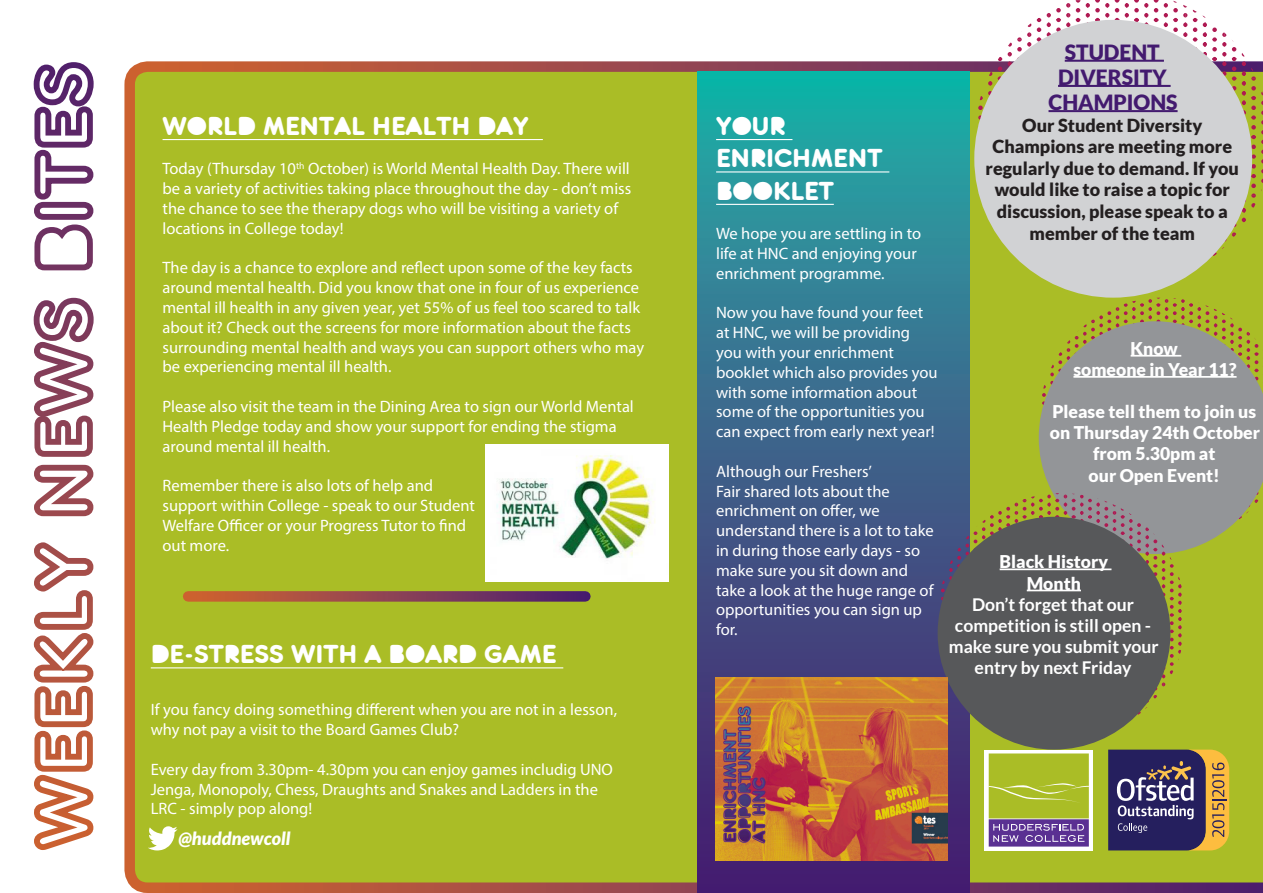
<style>
.page{position:relative;width:1263px;height:893px;background:#fff}
.page>*{position:absolute;margin:0;border:0;box-sizing:border-box;transform-origin:0 0}
.t1{font:27px/32.4px "Zitti";color:#fff}
.t2{font:900 21px/25.2px "Lato";color:#431a6f;text-align:center}
.t3{font:900 18px/21.6px "Lato";color:#231f20;text-align:center}
.t4{font:italic 900 18px "Lato";color:#fff}
.t5{font:900 17.55px/21.1px "Lato";color:#fff;text-align:center}
.t6{font:700 17.55px/21.1px "Lato";color:#fff;text-align:center}
.t7{font:16.5px/19.8px "Myriad Pro";color:#fff}
</style>
<div class="page">
<div style="left:124px;top:61px;width:1139px;height:832px;background:#aabd26"></div>
<div style="left:984px;top:750px;width:109px;height:100px;background:#fff"></div>
<div style="left:989px;top:753px;width:100px;height:65px;background:#aabd26"></div>
<div style="left:989px;top:819px;width:100px;height:28px;background:#5a3092"></div>
<svg style="left:993px;top:824px;width:91px;height:18px"></svg>
<svg style="left:988px;top:782px;width:101px;height:23px"></svg>
<svg style="left:1108px;top:750px;width:121px;height:100px"></svg>
<svg style="left:33px;top:542px;width:61px;height:308px"></svg>
<svg style="left:33px;top:297px;width:61px;height:220px"></svg>
<svg style="left:33px;top:62px;width:61px;height:209px"></svg>
<svg style="left:697px;top:72px;width:272px;height:821px"></svg>
<svg style="left:1232px;top:225px;width:4px;height:22px"></svg>
<svg style="left:998px;top:67px;width:4px;height:13px"></svg>
<svg style="left:978px;top:62px;width:14px;height:151px"></svg>
<svg style="left:1232px;top:67px;width:4px;height:26px"></svg>
<svg style="left:998px;top:57px;width:4px;height:4px"></svg>
<svg style="left:1232px;top:40px;width:4px;height:21px"></svg>
<svg style="left:1242px;top:53px;width:21px;height:169px"></svg>
<svg style="left:1037px;top:28px;width:4px;height:14px"></svg>
<svg style="left:1008px;top:23px;width:23px;height:238px"></svg>
<svg style="left:1193px;top:28px;width:4px;height:20px"></svg>
<svg style="left:1037px;top:18px;width:4px;height:4px"></svg>
<svg style="left:1047px;top:3px;width:23px;height:33px"></svg>
<svg style="left:1193px;top:9px;width:4px;height:13px"></svg>
<svg style="left:1164px;top:0;width:23px;height:282px"></svg>
<svg style="left:1203px;top:15px;width:23px;height:256px"></svg>
<svg style="left:1076px;top:0;width:4px;height:22px"></svg>
<svg style="left:1086px;top:0;width:23px;height:23px"></svg>
<svg style="left:1115px;top:0;width:4px;height:20px"></svg>
<svg style="left:1125px;top:0;width:23px;height:24px"></svg>
<svg style="left:1154px;top:0;width:4px;height:22px"></svg>
<div style="left:974px;top:20px;width:278px;height:278px;background:#d1d2d4;border-radius:50%"></div>
<hr style="left:1065px;top:60px;width:99px;height:2px;background:#431a6f">
<hr style="left:1058px;top:85px;width:112px;height:2px;background:#431a6f">
<hr style="left:1048px;top:110px;width:129px;height:2px;background:#431a6f">
<svg style="left:148px;top:826px;width:30px;height:24px"></svg>
<hr style="left:163px;top:139px;width:380px;height:1px;background:#fff">
<hr style="left:716px;top:139px;width:76px;height:1px;background:#fff">
<hr style="left:716px;top:171px;width:173px;height:2px;background:#fff">
<hr style="left:716px;top:204px;width:118px;height:1px;background:#fff">
<svg style="left:941px;top:298px;width:322px;height:443px"></svg>
<div style="left:938px;top:517px;width:232px;height:233px;background:#57585a;border-radius:50%"></div>
<hr style="left:1000px;top:568px;width:111px;height:2px;background:#fff">
<hr style="left:1027px;top:590px;width:54px;height:1px;background:#fff">
<svg style="left:188px;top:591px;width:397px;height:11px"></svg>
<hr style="left:151px;top:667px;width:412px;height:1px;background:#fff">
<img style="left:715px;top:677px;width:233px;height:183px">
<img style="left:486px;top:444px;width:183px;height:137px">
<p class="t1" style="left:163px;top:110px;width:368px">WORLD MENTAL HEALTH DAY</p>
<p class="t7" style="left:163px;top:159px;width:470px">Today (Thursday 10<sup>th</sup> October) is World Mental Health Day. There will be a variety of activities taking place throughout the day - don’t miss the chance to see the therapy dogs who will be visiting a variety of locations in College today!</p>
<p class="t7" style="left:163px;top:258px;width:483px">The day is a chance to explore and reflect upon some of the key facts around mental health. Did you know that one in four of us experience mental ill health in any given year, yet 55% of us feel too scared to talk about it? Check out the screens for more information about the facts surrounding mental health and ways you can support others who may be experiencing mental ill health.</p>
<p class="t7" style="left:163px;top:396px;width:473px">Please also visit the team in the Dining Area to sign our World Mental<br>Health Pledge today and show your support for ending the stigma around mental ill health.</p>
<p class="t7" style="left:163px;top:476px;width:314px">Remember there is also lots of help and support within College - speak to our Student Welfare Officer or your Progress Tutor to find out more.</p>
<p class="t1" style="left:151px;top:638px;width:407px">DE-STRESS WITH A BOARD GAME</p>
<p class="t7" style="left:151px;top:700px;width:468px">If you fancy doing something different when you are not in a lesson, why not pay a visit to the Board Games Club?</p>
<p class="t7" style="left:151px;top:759px;width:464px">Every day from 3.30pm- 4.30pm you can enjoy games includig UNO</p>
<p class="t7" style="left:151px;top:779px;width:449px">Jenga, Monopoly, Chess, Draughts and Snakes and Ladders in the<br>LRC - simply pop along!</p>
<p class="t4" style="left:179px;top:828px;width:113px">@huddnewcoll</p>
<p class="t1" style="left:716px;top:110px;width:168px">YOUR<br>ENRICHMENT<br>BOOKLET</p>
<p class="t7" style="left:716px;top:224px;width:207px">We hope you are settling in to life at HNC and enjoying your enrichment programme.</p>
<p class="t7" style="left:716px;top:303px;width:223px">Now you have found your feet at HNC, we will be providing you with your enrichment booklet which also provides you with some information about some of the opportunities you can expect from early next year!</p>
<p class="t7" style="left:716px;top:461px;width:219px">Although our Freshers’<br>Fair shared lots about the enrichment on offer, we understand there is a lot to take in during those early days - so make sure you sit down and take a look at the huge range of opportunities you can sign up for.</p>
<p class="t2" style="left:1048px;top:39px;width:131px">STUDENT<br>DIVERSITY<br>CHAMPIONS</p>
<p class="t3" style="left:1022px;top:114px;width:181px">Our Student Diversity</p>
<p class="t3" style="left:985px;top:135px;width:255px">Champions are meeting more regularly due to demand. If you would like to raise a topic for discussion, please speak to a member of the team</p>
<p class="t5" style="left:1073px;top:337px;width:165px">Know<br>someone in Year 11?</p>
<p class="t5" style="left:1050px;top:401px;width:212px">Please tell them to join us on Thursday 24th October from 5.30pm at</p>
<p class="t5" style="left:1088px;top:464px;width:133px">our Open Event!</p>
<p class="t5" style="left:1000px;top:551px;width:110px">Black History<br>Month</p>
<p class="t6" style="left:949px;top:593px;width:211px">Don’t forget that our competition is still open - make sure you submit your entry by next Friday</p>
</div>
